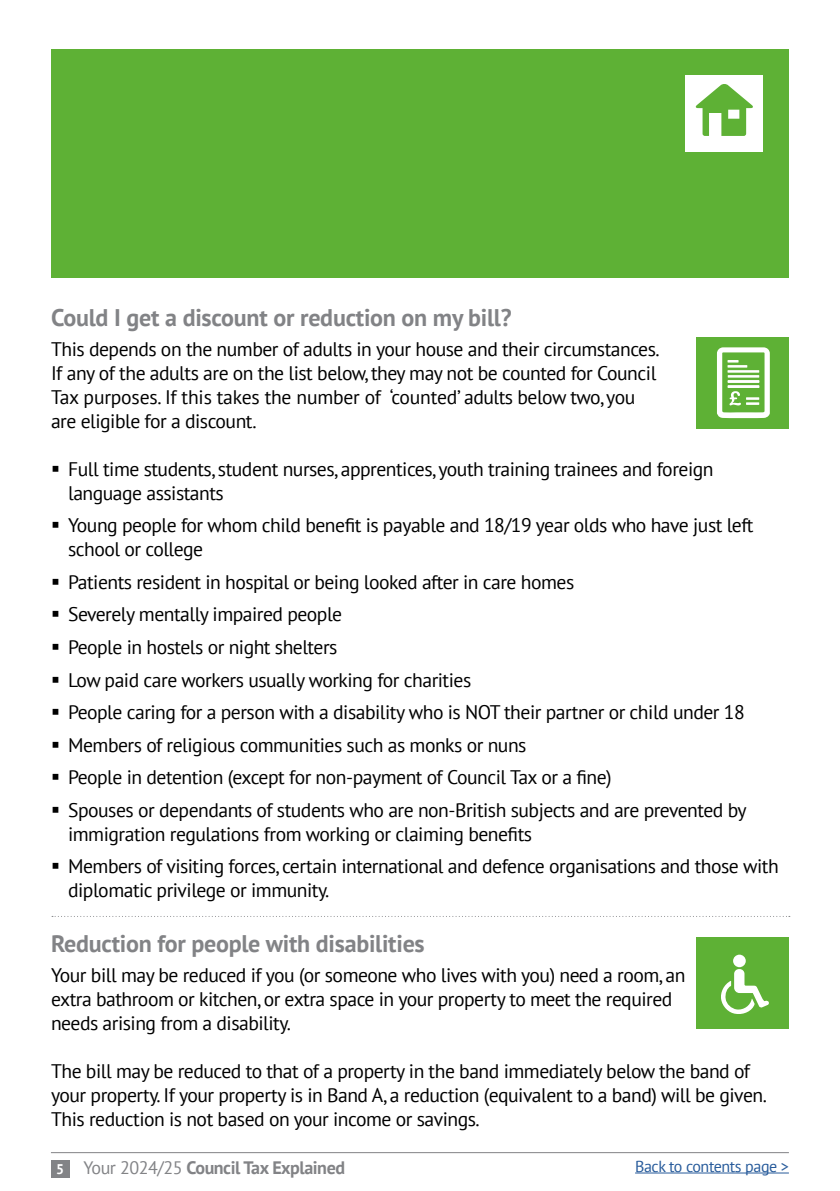
<style>
.page{position:relative;width:840px;height:1191px;background:#fff}
.page>*{position:absolute;margin:0;border:0;box-sizing:border-box;transform-origin:0 0}
.acc_sub_titles{font:700 24px "PT Sans";letter-spacing:-.01em;color:#828386}
.bullets_new{font:19.6px/24px "PT Sans";letter-spacing:-.025em;color:#000}
.text_new_2023{font:19.6px/24px "PT Sans";letter-spacing:-.025em;color:#000}
.t1{font:700 18px "PT Sans";letter-spacing:-.025em;color:#828386}
.t2{font:16px "PT Sans";letter-spacing:-.025em;color:#275b9b}
.s1{font-size:14px;color:#fff}
.s2{font-weight:400}
</style>
<div class="page">
<div style="left:51px;top:1159px;width:19px;height:18px;background:#828386"></div>
<hr style="left:51px;top:1152px;width:737px;height:1px;background:#828386">
<hr style="left:634px;top:1172px;width:154px;height:1px;background:#275b9b">
<div style="left:696px;top:937px;width:92px;height:92px;background:#5eb135"></div>
<div style="left:51px;top:50px;width:737px;height:228px;background:#5eb135"></div>
<div style="left:685px;top:75px;width:77px;height:76px;background:#fff"></div>
<svg style="left:695px;top:84px;width:58px;height:52px"></svg>
<div style="left:695px;top:337px;width:92px;height:92px;background:#5eb135"></div>
<svg style="left:717px;top:347px;width:52px;height:71px"></svg>
<hr style="left:727px;top:385px;width:31px;height:3px;background:#fff">
<hr style="left:727px;top:375px;width:31px;height:2px;background:#fff">
<hr style="left:727px;top:380px;width:31px;height:3px;background:#fff">
<svg style="left:732px;top:954px;width:13px;height:13px"></svg>
<svg style="left:721px;top:969px;width:47px;height:45px"></svg>
<svg style="left:52px;top:916px;width:737px;height:1px"></svg>
<h1 class="acc_sub_titles" style="left:51px;top:302px;width:462px">Could I get a discount or reduction on my bill?</h1>
<p class="text_new_2023" style="left:51px;top:336px;width:609px">This depends on the number of adults in your house and their circumstances.<br>If any of the adults are on the list below, they may not be counted for Council Tax purposes. If this takes the number of ‘counted’ adults below two, you are eligible for a discount.</p>
<p class="bullets_new" style="left:68px;top:456px;width:646px">Full time students, student nurses, apprentices, youth training trainees and foreign language assistants</p>
<p class="bullets_new" style="left:68px;top:513px;width:686px">Young people for whom child benefit is payable and 18/19 year olds who have just left school or college</p>
<p class="bullets_new" style="left:68px;top:569px;width:507px">Patients resident in hospital or being looked after in care homes</p>
<p class="bullets_new" style="left:68px;top:602px;width:275px">Severely mentally impaired people</p>
<p class="bullets_new" style="left:68px;top:634px;width:271px">People in hostels or night shelters</p>
<p class="bullets_new" style="left:68px;top:667px;width:404px">Low paid care workers usually working for charities</p>
<p class="bullets_new" style="left:68px;top:699px;width:677px">People caring for a person with a disability who is NOT their partner or child under 18</p>
<p class="bullets_new" style="left:68px;top:732px;width:459px">Members of religious communities such as monks or nuns</p>
<p class="bullets_new" style="left:68px;top:764px;width:544px">People in detention (except for non-payment of Council Tax or a fine)</p>
<p class="bullets_new" style="left:68px;top:797px;width:679px">Spouses or dependants of students who are non-British subjects and are prevented by immigration regulations from working or claiming benefits</p>
<p class="bullets_new" style="left:68px;top:853px;width:711px">Members of visiting forces, certain international and defence organisations and those with diplomatic privilege or immunity.</p>
<h1 class="acc_sub_titles" style="left:51px;top:928px;width:375px">Reduction for people with disabilities</h1>
<p class="text_new_2023" style="left:51px;top:962px;width:635px">Your bill may be reduced if you (or someone who lives with you) need a room, an extra bathroom or kitchen, or extra space in your property to meet the required needs arising from a disability.</p>
<p class="text_new_2023" style="left:51px;top:1058px;width:717px">The bill may be reduced to that of a property in the band immediately below the band of your property. If your property is in Band A, a reduction (equivalent to a band) will be given.<br>This reduction is not based on your income or savings.</p>
<p class="t1" style="left:56px;top:1155px;width:290px"><span class="s1">5</span> <span class="s2">Your 2024/25</span> Council Tax Explained</p>
<p class="t2" style="left:634px;top:1155px;width:155px">Back to contents page &gt;</p>
</div>
